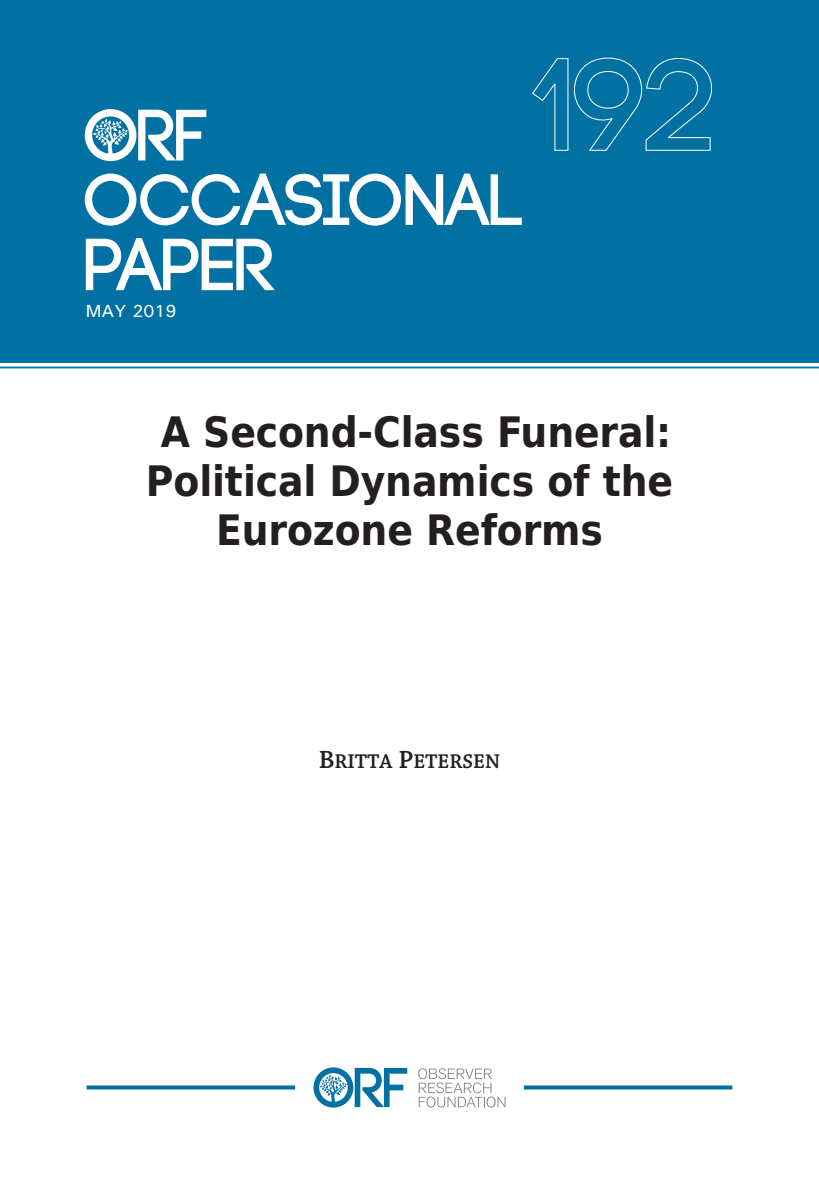
<style>
.page{position:relative;width:819px;height:1197px;background:#fff}
.page>*{position:absolute;margin:0;border:0;box-sizing:border-box;transform-origin:0 0}
.t1{font:700 42px/48.8px "DejaVu Sans Condensed";color:#231f20;text-align:center}
.t2{font:600 21px "Chaparral Pro";color:#231f20}
.t3{font:17.5px "Univers";color:#fff}
.s1{font-size:26.25px}
</style>
<div class="page">
<div style="left:0;top:0;width:819px;height:362px;background:#0071a2"></div>
<svg style="left:0;top:366px;width:819px;height:3px;background:#6aabc8"></svg>
<svg style="left:85px;top:109px;width:121px;height:52px"></svg>
<svg style="left:85px;top:174px;width:437px;height:52px"></svg>
<svg style="left:86px;top:238px;width:189px;height:52px"></svg>
<svg style="left:418px;top:1068px;width:88px;height:40px"></svg>
<svg style="left:313px;top:1067px;width:94px;height:41px"></svg>
<svg style="left:86px;top:1085px;width:210px;height:5px"></svg>
<svg style="left:523px;top:1085px;width:210px;height:5px"></svg>
<svg style="left:532px;top:57px;width:180px;height:94px"></svg>
<p class="t3" style="left:86px;top:305px;width:92px">MAY 2019</p>
<p class="t1" style="left:146px;top:412px;width:529px">A Second-Class Funeral:<br>Political Dynamics of the<br>Eurozone Reforms</p>
<p class="t2" style="left:319px;top:752px;width:183px"><span class="s1">B</span>RITTA <span class="s1">P</span>ETERSEN</p>
</div>
